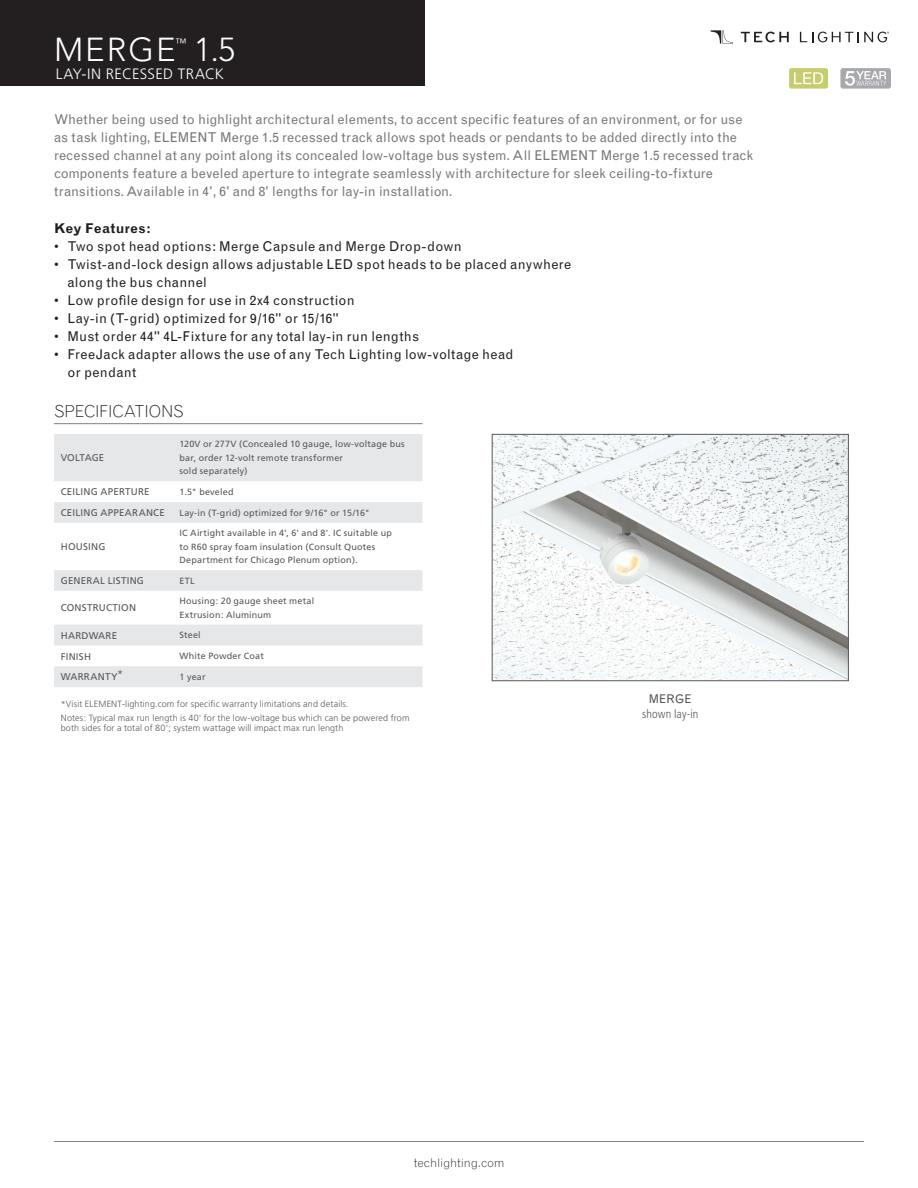
<style>
.page{position:relative;width:918px;height:1188px;background:#fff}
.page>*{position:absolute;margin:0;border:0;box-sizing:border-box;transform-origin:0 0}
.t1{font:300 33px "Avenir";letter-spacing:.06em;color:#fff}
.Spec_Header{font:300 16.5px "Grotesque";letter-spacing:-.015em;color:#231f20}
.t2{font:300 15px "Frutiger";letter-spacing:.015em;color:#fff}
.t3{font:13.5px/18px "Grotesque";color:#76787b}
.t4{font:13.5px/18px "Grotesque";letter-spacing:.015em;color:#231f20}
.t5{font:700 13.5px "Grotesque";letter-spacing:.02em;color:#231f20}
.t6{font:300 12px "Grotesque";letter-spacing:-.01em;color:#231f20}
.t7{font:300 condensed 12px "Frutiger";letter-spacing:.005em;color:#57585a}
.t8{font:12px "Grotesque";letter-spacing:.01em;color:#57585a}
.t9{font:300 12px "Avenir";color:#fff}
.t10{font:9.75px "Frutiger";letter-spacing:.025em;color:#57585a}
.t11{font:9.75px "Frutiger";color:#57585a}
.t12{font:9px/13.5px "Frutiger";letter-spacing:.02em;color:#57585a}
.t13{font:300 9px/9.8px "Frutiger";letter-spacing:.015em;color:#57585a}
</style>
<div class="page">
<div style="left:0;top:0;width:425px;height:86px;background:#231f20"></div>
<hr style="left:54px;top:1141px;width:810px;height:1px;background:#808285">
<div style="left:840px;top:68px;width:51px;height:21px;background:#a8a9ad;border-radius:3px"></div>
<svg style="left:845px;top:71px;width:41px;height:15px"></svg>
<div style="left:789px;top:68px;width:39px;height:21px;background:#c7cc6e;border-radius:2px"></div>
<svg style="left:794px;top:72px;width:29px;height:12px"></svg>
<svg style="left:741px;top:32px;width:48px;height:10px"></svg>
<svg style="left:800px;top:32px;width:89px;height:10px"></svg>
<svg style="left:711px;top:30px;width:22px;height:14px"></svg>
<img style="left:494px;top:436px;width:353px;height:243px">
<div style="left:492px;top:434px;width:357px;height:247px;border:1px solid #57585a"></div>
<svg style="left:54px;top:434px;width:369px;height:253px;fill:#e8e9ea"></svg>
<hr style="left:54px;top:423px;width:369px;height:1px;background:#808285">
<h1 class="t1" style="left:54px;top:31px;width:123px">MERGE</h1>
<p class="t9" style="left:175px;top:35px;width:13px">™</p>
<h1 class="t1" style="left:194px;top:31px;width:43px">1.5</h1>
<p class="t2" style="left:56px;top:65px;width:170px">LAY-IN RECESSED TRACK</p>
<p class="t3" style="left:54px;top:110px;width:701px">Whether being used to highlight architectural elements, to accent specific features of an environment, or for use as task lighting, ELEMENT Merge 1.5 recessed track allows spot heads or pendants to be added directly into the recessed channel at any point along its concealed low-voltage bus system. All ELEMENT Merge 1.5 recessed track components feature a beveled aperture to integrate seamlessly with architecture for sleek ceiling-to-fixture transitions. Available in 4', 6' and 8' lengths for lay-in installation.</p>
<p class="t5" style="left:54px;top:220px;width:98px">Key Features:</p>
<p class="t4" style="left:54px;top:237px;width:409px">• Two spot head options: Merge Capsule and Merge Drop-down</p>
<p class="t4" style="left:68px;top:255px;width:505px;text-indent:-14px">• Twist-and-lock design allows adjustable LED spot heads to be placed anywhere along the bus channel</p>
<p class="t4" style="left:54px;top:291px;width:302px">• Low profile design for use in 2x4 construction</p>
<p class="t4" style="left:54px;top:309px;width:287px">• Lay-in (T-grid) optimized for 9/16" or 15/16"</p>
<p class="t4" style="left:54px;top:327px;width:367px">• Must order 44" 4L-Fixture for any total lay-in run lengths</p>
<p class="t4" style="left:68px;top:345px;width:448px;text-indent:-14px">• FreeJack adapter allows the use of any Tech Lighting low-voltage head or pendant</p>
<p class="Spec_Header" style="left:54px;top:401px;width:131px">SPECIFICATIONS</p>
<p class="t11" style="left:61px;top:452px;width:45px">VOLTAGE</p>
<p class="t12" style="left:180px;top:438px;width:227px">120V or 277V (Concealed 10 gauge, low-voltage bus bar, order 12-volt remote transformer<br>sold separately)</p>
<p class="t10" style="left:61px;top:486px;width:90px">CEILING APERTURE</p>
<p class="t12" style="left:180px;top:485px;width:56px">1.5" beveled</p>
<p class="t10" style="left:61px;top:507px;width:106px">CEILING APPEARANCE</p>
<p class="t12" style="left:180px;top:506px;width:192px">Lay-in (T-grid) optimized for 9/16" or 15/16"</p>
<p class="t10" style="left:61px;top:541px;width:46px">HOUSING</p>
<p class="t12" style="left:180px;top:527px;width:214px">IC Airtight available in 4', 6' and 8'. IC suitable up to R60 spray foam insulation (Consult Quotes<br>Department for Chicago Plenum option).</p>
<p class="t10" style="left:61px;top:575px;width:85px">GENERAL LISTING</p>
<p class="t12" style="left:180px;top:574px;width:17px">ETL</p>
<p class="t10" style="left:61px;top:602px;width:77px">CONSTRUCTION</p>
<p class="t12" style="left:180px;top:595px;width:136px">Housing: 20 gauge sheet metal</p>
<p class="t12" style="left:180px;top:608px;width:93px">Extrusion: Aluminum</p>
<p class="t10" style="left:61px;top:630px;width:58px">HARDWARE</p>
<p class="t12" style="left:180px;top:629px;width:23px">Steel</p>
<p class="t10" style="left:61px;top:650px;width:32px">FINISH</p>
<p class="t12" style="left:180px;top:649px;width:86px">White Powder Coat</p>
<p class="t10" style="left:61px;top:671px;width:64px">WARRANTY*</p>
<p class="t12" style="left:180px;top:670px;width:27px">1 year</p>
<p class="t13" style="left:61px;top:699px;width:289px">*Visit ELEMENT-lighting.com for specific warranty limitations and details.</p>
<p class="t13" style="left:61px;top:713px;width:350px">Notes: Typical max run length is 40' for the low-voltage bus which can be powered from both sides for a total of 80'; system wattage will impact max run length</p>
<p class="t8" style="left:649px;top:692px;width:44px">MERGE</p>
<p class="t7" style="left:642px;top:707px;width:58px">shown lay-in</p>
<p class="t6" style="left:414px;top:1155px;width:92px">techlighting.com</p>
</div>
